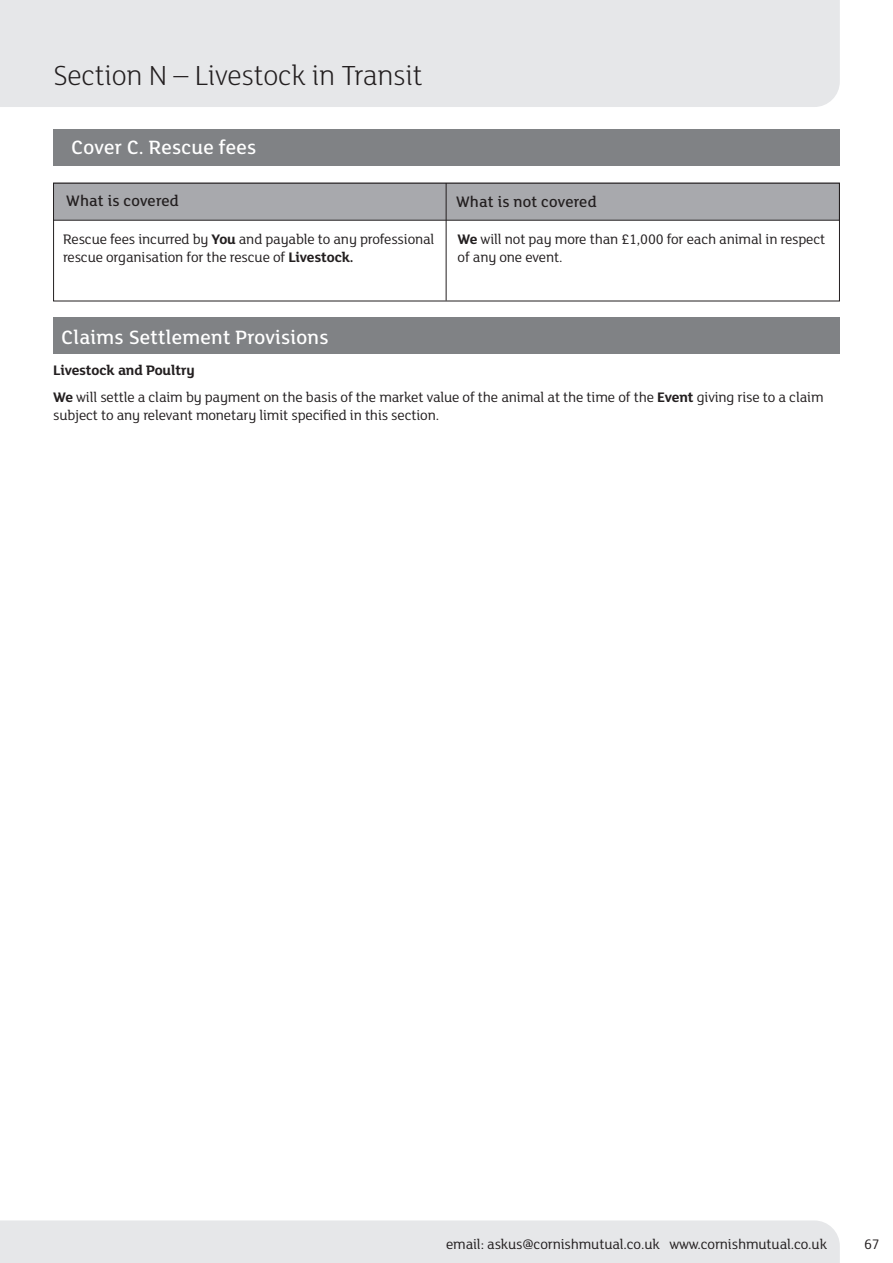
<style>
.page{position:relative;width:893px;height:1263px;background:#fff}
.page>*{position:absolute;margin:0;border:0;box-sizing:border-box;transform-origin:0 0}
.t1{font:300 30px "FS Lola";letter-spacing:-.01em;color:#231f20}
.t2{font:500 21px "FS Lola";letter-spacing:.01em;color:#fff}
.t3{font:500 16.5px "FS Lola";letter-spacing:.01em;color:#231f20}
.t4{font:15px/18px "FS Lola";letter-spacing:-.01em;color:#231f20}
.s1{font-weight:700}
</style>
<div class="page">
<div style="left:0;top:0;width:840px;height:107px;background:#e6e7e9"></div>
<div style="left:0;top:1220px;width:840px;height:43px;background:#e6e7e9"></div>
<div style="left:53px;top:129px;width:787px;height:36px;background:#808285"></div>
<div style="left:54px;top:183px;width:785px;height:37px;background:#a8a9ad"></div>
<div style="left:53px;top:183px;width:787px;height:38px;border:1px solid #231f20"></div>
<hr style="left:446px;top:183px;width:1px;height:118px;background:#231f20">
<div style="left:53px;top:318px;width:787px;height:36px;background:#808285"></div>
<h1 class="t1" style="left:53px;top:55px;width:371px">Section N – Livestock in Transit</h1>
<h2 class="t2" style="left:72px;top:133px;width:186px">Cover C. Rescue fees</h2>
<p class="t3" style="left:66px;top:190px;width:114px">What is covered</p>
<p class="t3" style="left:456px;top:191px;width:142px">What is not covered</p>
<p class="t4" style="left:63px;top:229px;width:373px">Rescue fees incurred by <span class="s1">You</span> and payable to any professional rescue organisation for the rescue of <span class="s1">Livestock.</span></p>
<p class="t4" style="left:458px;top:229px;width:369px"><span class="s1">We</span> will not pay more than £1,000 for each animal in respect of any one event.</p>
<h2 class="t2" style="left:62px;top:323px;width:268px">Claims Settlement Provisions</h2>
<p class="t4" style="left:53px;top:357px;width:772px;line-height:26.5px"><span class="s1">Livestock and Poultry<br>We</span> will settle a claim by payment on the basis of the market value of the animal at the time of the <span class="s1">Event</span> giving rise to a claim</p>
<p class="t4" style="left:53px;top:405px;width:387px">subject to any relevant monetary limit specified in this section.</p>
<p class="t4" style="left:446px;top:1234px;width:383px">email: askus@cornishmutual.co.uk www.cornishmutual.co.uk</p>
<p class="t4" style="left:864px;top:1235px;width:17px">67</p>
</div>
